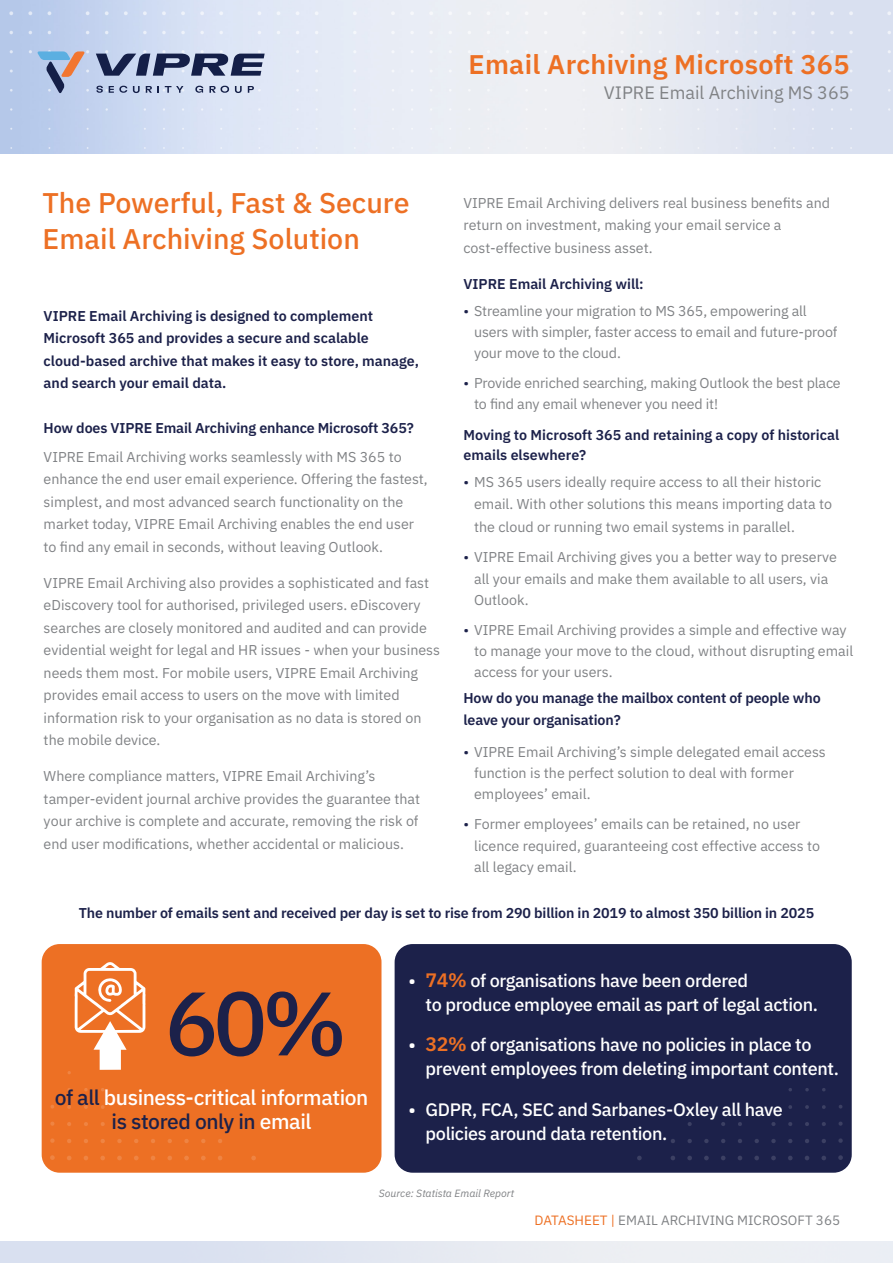
<style>
.page{position:relative;width:893px;height:1263px;background:#fff}
.page>*{position:absolute;margin:0;border:0;box-sizing:border-box;transform-origin:0 0}
.t1{font:500 90px "IBM Plex Sans";color:#1c214a}
.t2{font:500 28.5px "IBM Plex Sans";color:#ed7024}
.t3{font:600 27px "IBM Plex Sans";letter-spacing:.01em;color:#ed7024}
.t4{font:500 21px/24px "IBM Plex Sans";letter-spacing:-.02em;color:#fff;text-align:center}
.t5{font:500 18px/24px "IBM Plex Sans";letter-spacing:-.02em;color:#fff}
.t6{font:18px "IBM Plex Sans";color:#808285}
.t7{font:14.25px/22.5px "IBM Plex Sans";color:#808285}
.t8{font:600 14.25px/22.5px "IBM Plex Sans";letter-spacing:-.005em;color:#1c214a}
.t9{font:13.5px "IBM Plex Sans";color:#808285}
.t10{font:italic 10.5px "IBM Plex Sans";color:#808285}
.s1{font-weight:400;color:#808285}
.s2{color:#1c214a}
.s3{font-weight:600;font-size:19.5px;color:#ed7024}
.s4{color:#ed7024}
</style>
<div class="page">
<img style="left:0;top:0;width:893px;height:153px">
<svg style="left:96px;top:86px;width:7px;height:7px"></svg>
<svg style="left:109px;top:86px;width:18px;height:7px"></svg>
<svg style="left:133px;top:86px;width:7px;height:7px"></svg>
<svg style="left:146px;top:86px;width:6px;height:7px"></svg>
<svg style="left:165px;top:86px;width:18px;height:7px"></svg>
<svg style="left:195px;top:86px;width:8px;height:7px"></svg>
<svg style="left:209px;top:86px;width:20px;height:7px"></svg>
<svg style="left:235px;top:86px;width:7px;height:7px"></svg>
<svg style="left:248px;top:86px;width:6px;height:7px"></svg>
<svg style="left:38px;top:51px;width:47px;height:42px"></svg>
<svg style="left:96px;top:54px;width:169px;height:22px"></svg>
<div style="left:42px;top:944px;width:339px;height:229px;background:#ed7024;border-radius:18px"></div>
<div style="left:395px;top:944px;width:457px;height:229px;background:#1c214a;border-radius:18px"></div>
<img style="left:50px;top:1072px;width:206px;height:88px">
<img style="left:637px;top:1072px;width:205px;height:88px">
<svg style="left:75px;top:962px;width:71px;height:108px"></svg>
<p class="t3" style="left:469px;top:43px;width:382px">Email Archiving Microsoft 365</p>
<p class="t6" style="left:604px;top:79px;width:247px">VIPRE Email Archiving MS 365</p>
<p class="t2" style="left:43px;top:180px;width:369px">The Powerful, Fast &amp; Secure</p>
<p class="t2" style="left:43px;top:216px;width:319px">Email Archiving Solution</p>
<p class="t8" style="left:44px;top:303px;width:377px">VIPRE Email Archiving is designed to complement Microsoft 365 and provides a secure and scalable cloud-based archive that makes it easy to store, manage, and search your email data.</p>
<p class="t8" style="left:44px;top:413px;width:372px;line-height:28.5px">How does VIPRE Email Archiving enhance Microsoft 365?<br><span class="s1">VIPRE Email Archiving works seamlessly with MS 365 to</span></p>
<p class="t7" style="left:44px;top:467px;width:386px">enhance the end user email experience. Offering the fastest, simplest, and most advanced search functionality on the market today, VIPRE Email Archiving enables the end user to find any email in seconds, without leaving Outlook.</p>
<p class="t7" style="left:44px;top:570px;width:398px">VIPRE Email Archiving also provides a sophisticated and fast eDiscovery tool for authorised, privileged users. eDiscovery searches are closely monitored and audited and can provide evidential weight for legal and HR issues - when your business needs them most. For mobile users, VIPRE Email Archiving provides email access to users on the move with limited information risk to your organisation as no data is stored on the mobile device.</p>
<p class="t7" style="left:44px;top:764px;width:378px">Where compliance matters, VIPRE Email Archiving’s tamper-evident journal archive provides the guarantee that your archive is complete and accurate, removing the risk of end user modifications, whether accidental or malicious.</p>
<p class="t7" style="left:463px;top:190px;width:368px">VIPRE Email Archiving delivers real business benefits and return on investment, making your email service a cost-effective business asset.</p>
<p class="t8" style="left:463px;top:271px;width:182px">VIPRE Email Archiving will:</p>
<p class="t7" style="left:474px;top:299px;width:365px;line-height:21px;text-indent:-11px"><span class="s2">•</span> Streamline your migration to MS 365, empowering all users with simpler, faster access to email and future-proof your move to the cloud.</p>
<p class="t7" style="left:474px;top:371px;width:368px;line-height:21px;text-indent:-11px"><span class="s2">•</span> Provide enriched searching, making Outlook the best place to find any email whenever you need it!</p>
<p class="t8" style="left:463px;top:424px;width:377px;line-height:19.5px">Moving to Microsoft 365 and retaining a copy of historical emails elsewhere?</p>
<p class="t7" style="left:474px;top:469px;width:359px;text-indent:-11px"><span class="s2">•</span> MS 365 users ideally require access to all their historic email. With other solutions this means importing data to the cloud or running two email systems in parallel.</p>
<p class="t7" style="left:463px;top:544px;width:375px;text-align:center"><span class="s2">•</span> VIPRE Email Archiving gives you a better way to preserve all your emails and make them available to all users, via</p>
<p class="t7" style="left:474px;top:588px;width:56px">Outlook.</p>
<p class="t7" style="left:474px;top:619px;width:381px;line-height:21px;text-indent:-11px"><span class="s2">•</span> VIPRE Email Archiving provides a simple and effective way to manage your move to the cloud, without disrupting email access for your users.</p>
<p class="t8" style="left:463px;top:685px;width:359px">How do you manage the mailbox content of people who leave your organisation?</p>
<p class="t7" style="left:474px;top:740px;width:353px;line-height:21px;text-indent:-11px"><span class="s2">•</span> VIPRE Email Archiving’s simple delegated email access function is the perfect solution to deal with former employees’ email.</p>
<p class="t7" style="left:474px;top:811px;width:347px;text-indent:-11px"><span class="s2">•</span> Former employees’ emails can be retained, no user licence required, guaranteeing cost effective access to</p>
<p class="t7" style="left:474px;top:855px;width:104px">all legacy email.</p>
<p class="t8" style="left:79px;top:900px;width:737px">The number of emails sent and received per day is set to rise from 290 billion in 2019 to almost 350 billion in 2025</p>
<p class="t1" style="left:165px;top:953px;width:184px">60%</p>
<p class="t4" style="left:55px;top:1084px;width:315px"><span class="s2">of all</span> business-critical information <span class="s2">is stored only in</span> email</p>
<p class="t5" style="left:426px;top:967px;width:394px;text-indent:-17px">• <span class="s3">74%</span> of organisations have been ordered<br>to produce employee email as part of legal action.</p>
<p class="t5" style="left:426px;top:1031px;width:415px;text-indent:-17px">• <span class="s3">32%</span> of organisations have no policies in place to prevent employees from deleting important content.</p>
<p class="t5" style="left:426px;top:1096px;width:359px;text-indent:-17px">• GDPR, FCA, SEC and Sarbanes-Oxley all have policies around data retention.</p>
<p class="t10" style="left:379px;top:1185px;width:137px">Source: Statista Email Report</p>
<p class="t9" style="left:535px;top:1210px;width:307px"><span class="s4">DATASHEET |</span> EMAIL ARCHIVING MICROSOFT 365</p>
</div>
